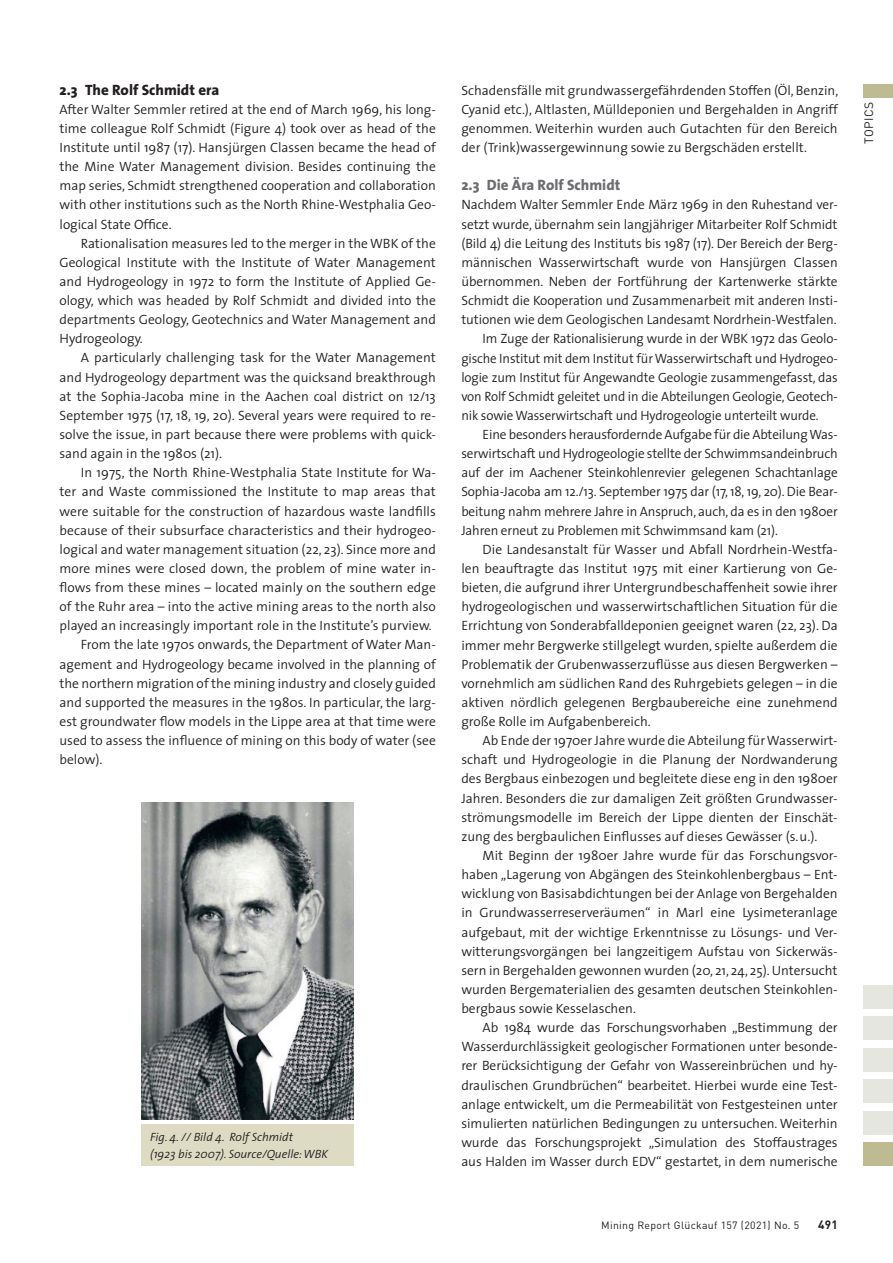
<style>
.page{position:relative;width:893px;height:1263px;background:#fff}
.page>*{position:absolute;margin:0;border:0;box-sizing:border-box;transform-origin:0 0}
.t1{font:800 15px "The Sans";color:#6c6d70}
.t2{font:800 15px "The Sans";color:#231f20}
.t3{font:300 13.5px/19.2px "The Sans";color:#231f20;text-align:justify}
.t4{font:italic 300 12px/16.5px "The Sans";color:#231f20}
.t5{font:12px "DIN";letter-spacing:.03em;color:#231f20}
.t6{font:700 12px "DIN";color:#231f20}
.t7{font:10.5px "DIN";letter-spacing:.03em;color:#231f20}
</style>
<div class="page">
<div style="left:863px;top:84px;width:30px;height:13px;background:#bebb92"></div>
<div style="left:863px;top:1016px;width:30px;height:24px;background:#e6e6e1"></div>
<div style="left:863px;top:985px;width:30px;height:24px;background:#e6e6e1"></div>
<div style="left:863px;top:1048px;width:30px;height:24px;background:#e6e6e1"></div>
<div style="left:863px;top:1079px;width:30px;height:24px;background:#e6e6e1"></div>
<div style="left:863px;top:1111px;width:30px;height:24px;background:#e6e6e1"></div>
<div style="left:863px;top:1142px;width:30px;height:24px;background:#bebb92"></div>
<img style="left:142px;top:802px;width:212px;height:317px">
<div style="left:142px;top:1124px;width:212px;height:42px;background:#dddbc3"></div>
<p class="t2" style="left:60px;top:77px;width:161px">2.3 The Rolf Schmidt era</p>
<p class="t3" style="left:60px;top:99px;width:378px">After Walter Semmler retired at the end of March 1969, his long&shy;time colleague Rolf Schmidt (Figure 4) took over as head of the Institute until 1987 (17). Hansjürgen Classen became the head of the Mine Water Management division. Besides continuing the map series, Schmidt strengthened cooperation and collaboration with other institutions such as the North Rhine-Westphalia Geo&shy;logical State Office.</p>
<p class="t3" style="left:60px;top:233px;width:378px;text-indent:21px">Rationalisation measures led to the merger in the WBK of the Geological Institute with the Institute of Water Management and Hydrogeology in 1972 to form the Institute of Applied Ge&shy;ology, which was headed by Rolf Schmidt and divided into the departments Geology, Geotechnics and Water Management and Hydrogeology.</p>
<p class="t3" style="left:60px;top:348px;width:378px;text-indent:21px">A particularly challenging task for the Water Management and Hydrogeology department was the quicksand breakthrough at the Sophia-Jacoba mine in the Aachen coal district on 12/13<br>September 1975 (17, 18, 19, 20). Several years were required to re&shy;solve the issue, in part because there were problems with quick&shy;sand again in the 1980s (21).</p>
<p class="t3" style="left:81px;top:463px;width:357px">In 1975, the North Rhine-Westphalia State Institute for Wa-</p>
<p class="t3" style="left:60px;top:482px;width:378px">ter and Waste commissioned the Institute to map areas that</p>
<p class="t3" style="left:60px;top:501px;width:378px">were suitable for the construction of hazardous waste landfills</p>
<p class="t3" style="left:60px;top:520px;width:378px">because of their subsurface characteristics and their hydrogeo-</p>
<p class="t3" style="left:60px;top:539px;width:378px">logical and water management situation (22, 23). Since more and</p>
<p class="t3" style="left:60px;top:558px;width:378px">more mines were closed down, the problem of mine water in-</p>
<p class="t3" style="left:60px;top:577px;width:378px">flows from these mines – located mainly on the southern edge</p>
<p class="t3" style="left:60px;top:597px;width:378px">of the Ruhr area – into the active mining areas to the north also</p>
<p class="t3" style="left:60px;top:616px;width:374px">played an increasingly important role in the Institute’s purview.</p>
<p class="t3" style="left:81px;top:635px;width:357px">From the late 1970s onwards, the Department of Water Man-</p>
<p class="t3" style="left:60px;top:654px;width:378px">agement and Hydrogeology became involved in the planning of</p>
<p class="t3" style="left:60px;top:673px;width:378px">the northern migration of the mining industry and closely guided</p>
<p class="t3" style="left:60px;top:692px;width:378px">and supported the measures in the 1980s. In particular, the larg-</p>
<p class="t3" style="left:60px;top:711px;width:378px">est groundwater flow models in the Lippe area at that time were</p>
<p class="t3" style="left:60px;top:730px;width:378px">used to assess the influence of mining on this body of water (see</p>
<p class="t3" style="left:60px;top:750px;width:44px">below).</p>
<p class="t4" style="left:150px;top:1129px;width:179px">Fig. 4. // Bild 4. Rolf Schmidt<br>(1923 bis 2007). Source/Quelle: WBK</p>
<p class="t3" style="left:461px;top:80px;width:378px">Schadensfälle mit grundwassergefährdenden Stoffen (Öl, Benzin, Cyanid etc.), Altlasten, Mülldeponien und Bergehalden in Angriff genommen. Weiterhin wurden auch Gutachten für den Bereich der (Trink)wassergewinnung sowie zu Bergschäden erstellt.</p>
<p class="t1" style="left:461px;top:173px;width:161px">2.3 Die Ära Rolf Schmidt</p>
<p class="t3" style="left:461px;top:195px;width:378px">Nachdem Walter Semmler Ende März 1969 in den Ruhestand ver-</p>
<p class="t3" style="left:461px;top:214px;width:378px">setzt wurde, übernahm sein langjähriger Mitarbeiter Rolf Schmidt</p>
<p class="t3" style="left:461px;top:233px;width:378px">(Bild 4) die Leitung des Instituts bis 1987 (17). Der Bereich der Berg-</p>
<p class="t3" style="left:461px;top:252px;width:378px">männischen Wasserwirtschaft wurde von Hansjürgen Classen</p>
<p class="t3" style="left:461px;top:271px;width:378px">übernommen. Neben der Fortführung der Kartenwerke stärkte</p>
<p class="t3" style="left:461px;top:290px;width:378px">Schmidt die Kooperation und Zusammenarbeit mit anderen Insti-</p>
<p class="t3" style="left:461px;top:310px;width:377px">tutionen wie dem Geologischen Landesamt Nordrhein-Westfalen.</p>
<p class="t3" style="left:483px;top:329px;width:357px">Im Zuge der Rationalisierung wurde in der WBK 1972 das Geolo-</p>
<p class="t3" style="left:461px;top:348px;width:378px">gische Institut mit dem Institut für Wasserwirtschaft und Hydrogeo-</p>
<p class="t3" style="left:461px;top:367px;width:378px">logie zum Institut für Angewandte Geologie zusammengefasst, das</p>
<p class="t3" style="left:461px;top:386px;width:378px">von Rolf Schmidt geleitet und in die Abteilungen Geologie, Geotech-</p>
<p class="t3" style="left:461px;top:405px;width:359px">nik sowie Wasserwirtschaft und Hydrogeologie unterteilt wurde.</p>
<p class="t3" style="left:483px;top:424px;width:357px">Eine besonders herausfordernde Aufgabe für die Abteilung Was-</p>
<p class="t3" style="left:461px;top:444px;width:378px">serwirtschaft und Hydrogeologie stellte der Schwimmsandeinbruch</p>
<p class="t3" style="left:461px;top:463px;width:378px">auf der im Aachener Steinkohlenrevier gelegenen Schachtanlage</p>
<p class="t3" style="left:461px;top:482px;width:378px">Sophia-Jacoba am 12./13. September 1975 dar (17, 18, 19, 20). Die Bear-</p>
<p class="t3" style="left:461px;top:501px;width:378px">beitung nahm mehrere Jahre in Anspruch, auch, da es in den 1980er</p>
<p class="t3" style="left:461px;top:520px;width:318px">Jahren erneut zu Problemen mit Schwimmsand kam (21).</p>
<p class="t3" style="left:483px;top:539px;width:357px">Die Landesanstalt für Wasser und Abfall Nordrhein-Westfa-</p>
<p class="t3" style="left:461px;top:558px;width:378px">len beauftragte das Institut 1975 mit einer Kartierung von Ge-</p>
<p class="t3" style="left:461px;top:577px;width:378px">bieten, die aufgrund ihrer Untergrundbeschaffenheit sowie ihrer</p>
<p class="t3" style="left:461px;top:597px;width:378px">hydrogeologischen und wasserwirtschaftlichen Situation für die</p>
<p class="t3" style="left:461px;top:616px;width:378px">Errichtung von Sonderabfalldeponien geeignet waren (22, 23). Da</p>
<p class="t3" style="left:461px;top:635px;width:378px">immer mehr Bergwerke stillgelegt wurden, spielte außerdem die</p>
<p class="t3" style="left:461px;top:654px;width:378px">Problematik der Grubenwasserzuflüsse aus diesen Bergwerken –</p>
<p class="t3" style="left:461px;top:673px;width:378px">vornehmlich am südlichen Rand des Ruhrgebiets gelegen – in die</p>
<p class="t3" style="left:461px;top:692px;width:378px">aktiven nördlich gelegenen Bergbaubereiche eine zunehmend</p>
<p class="t3" style="left:461px;top:711px;width:191px">große Rolle im Aufgabenbereich.</p>
<p class="t3" style="left:483px;top:731px;width:357px">Ab Ende der 1970er Jahre wurde die Abteilung für Wasserwirt-</p>
<p class="t3" style="left:461px;top:750px;width:378px">schaft und Hydrogeologie in die Planung der Nordwanderung</p>
<p class="t3" style="left:461px;top:769px;width:378px">des Bergbaus einbezogen und begleitete diese eng in den 1980er</p>
<p class="t3" style="left:461px;top:788px;width:378px">Jahren. Besonders die zur damaligen Zeit größten Grundwasser-</p>
<p class="t3" style="left:461px;top:807px;width:378px">strömungsmodelle im Bereich der Lippe dienten der Einschät-</p>
<p class="t3" style="left:461px;top:826px;width:357px">zung des bergbaulichen Einflusses auf dieses Gewässer (s.u.).</p>
<p class="t3" style="left:483px;top:845px;width:357px">Mit Beginn der 1980er Jahre wurde für das Forschungsvor-</p>
<p class="t3" style="left:461px;top:864px;width:378px">haben „Lagerung von Abgängen des Steinkohlenbergbaus – Ent-</p>
<p class="t3" style="left:461px;top:884px;width:378px">wicklung von Basisabdichtungen bei der Anlage von Bergehalden</p>
<p class="t3" style="left:461px;top:903px;width:378px">in Grundwasserreserveräumen“ in Marl eine Lysimeteranlage</p>
<p class="t3" style="left:461px;top:922px;width:378px">aufgebaut, mit der wichtige Erkenntnisse zu Lösungs- und Ver-</p>
<p class="t3" style="left:461px;top:941px;width:378px">witterungsvorgängen bei langzeitigem Aufstau von Sickerwäs-</p>
<p class="t3" style="left:461px;top:960px;width:378px">sern in Bergehalden gewonnen wurden (20, 21, 24, 25). Untersucht</p>
<p class="t3" style="left:461px;top:979px;width:378px">wurden Bergematerialien des gesamten deutschen Steinkohlen-</p>
<p class="t3" style="left:461px;top:998px;width:176px">bergbaus sowie Kesselaschen.</p>
<p class="t3" style="left:483px;top:1017px;width:357px">Ab 1984 wurde das Forschungsvorhaben „Bestimmung der</p>
<p class="t3" style="left:461px;top:1037px;width:378px">Wasserdurchlässigkeit geologischer Formationen unter besonde-</p>
<p class="t3" style="left:461px;top:1056px;width:378px">rer Berücksichtigung der Gefahr von Wassereinbrüchen und hy-</p>
<p class="t3" style="left:461px;top:1075px;width:378px">draulischen Grundbrüchen“ bearbeitet. Hierbei wurde eine Test-</p>
<p class="t3" style="left:461px;top:1094px;width:378px">anlage entwickelt, um die Permeabilität von Festgesteinen unter</p>
<p class="t3" style="left:461px;top:1113px;width:378px">simulierten natürlichen Bedingungen zu untersuchen. Weiterhin</p>
<p class="t3" style="left:461px;top:1132px;width:378px">wurde das Forschungsprojekt „Simulation des Stoffaustrages</p>
<p class="t3" style="left:461px;top:1151px;width:378px">aus Halden im Wasser durch EDV“ gestartet, in dem numerische</p>
<p class="t7" style="left:601px;top:1218px;width:200px">Mining Report Glückauf 157 (2021) No. 5</p>
<p class="t6" style="left:818px;top:1217px;width:21px">491</p>
<p class="t5" style="left:861px;top:144px;width:43px;rotate:-90deg">TOPICS</p>
</div>
